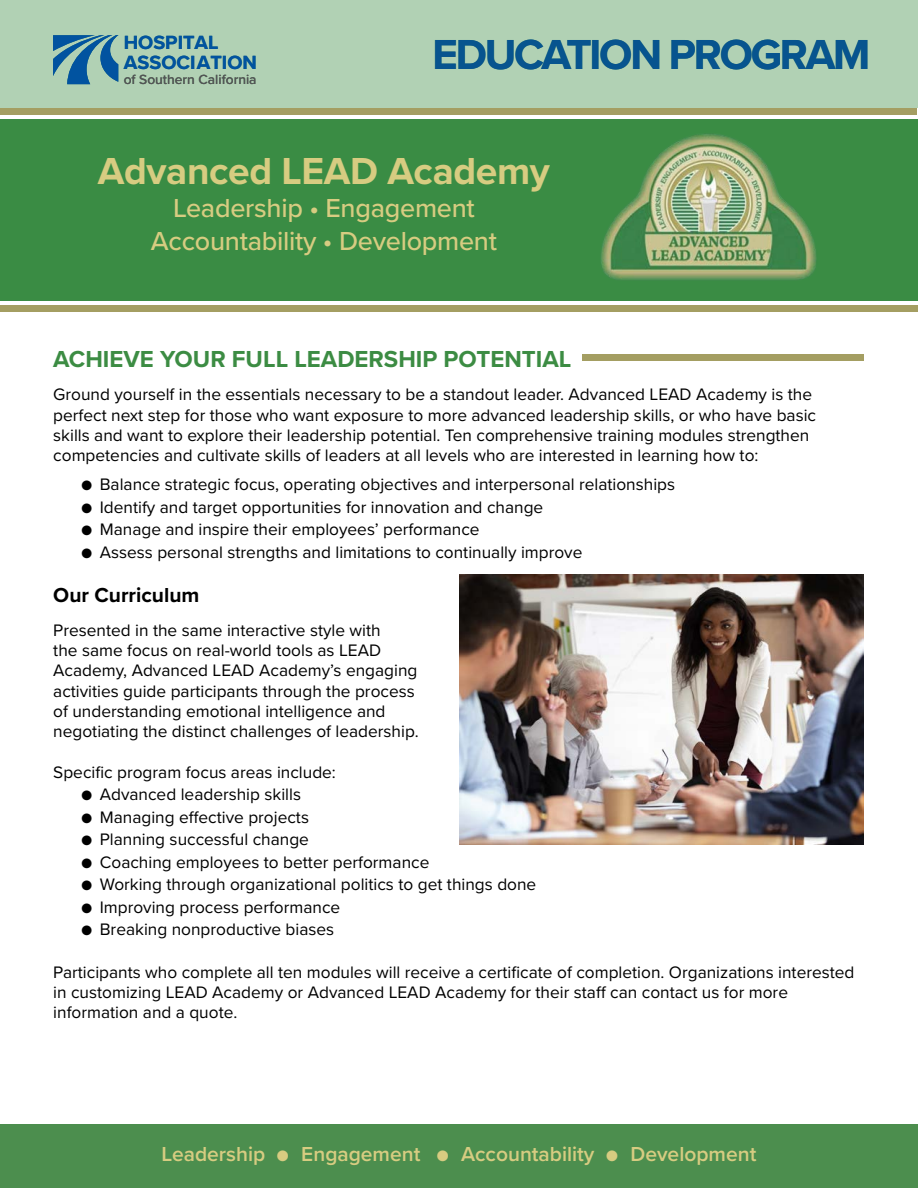
<style>
.page{position:relative;width:918px;height:1188px;background:#fff}
.page>*{position:absolute;margin:0;border:0;box-sizing:border-box;transform-origin:0 0}
.t1{font:700 43.5px "Proxima Nova";letter-spacing:-.05em;color:#07548f}
.t2{font:700 39px "Proxima Nova";letter-spacing:-.01em;color:#d7cc81}
.t3{font:500 27px "Proxima Nova";letter-spacing:-.01em;color:#d7cc81}
.Subhead{font:700 24px "Proxima Nova";color:#3c8c43}
.t4{font:600 21px "Proxima Nova";color:#d7cc81}
.Subhead_2{font:700 21px "Proxima Nova";color:#000}
.t5{font:700 19.8px/20.1px "Proxima Nova";color:#0153a0}
.Bullet_points{font:17.25px/20.2px "Proxima Nova";color:#000}
.t6{font:500 13.8px "Proxima Nova";color:#545457}
</style>
<div class="page">
<div style="left:582px;top:355px;width:282px;height:6px;background:#a49e62"></div>
<div style="left:0;top:1125px;width:918px;height:63px;background:#4c8e4e"></div>
<div style="left:0;top:0;width:918px;height:108px;background:#b1d1b4"></div>
<div style="left:0;top:119px;width:918px;height:181px;background:#3a8c44"></div>
<img style="left:601px;top:134px;width:216px;height:146px">
<div style="left:0;top:305px;width:918px;height:6px;background:#a49e62"></div>
<div style="left:0;top:108px;width:917px;height:6px;background:#a49e62"></div>
<img style="left:459px;top:574px;width:405px;height:270px">
<svg style="left:53px;top:35px;width:66px;height:49px"></svg>
<p class="t5" style="left:124px;top:32px;width:135px">HOSPITAL<br>ASSOCIATION</p>
<p class="t6" style="left:124px;top:69px;width:134px">of Southern California</p>
<p class="t1" style="left:432px;top:22px;width:440px">EDUCATION PROGRAM</p>
<p class="t2" style="left:98px;top:142px;width:454px">Advanced LEAD Academy</p>
<p class="t3" style="left:173px;top:188px;width:303px">Leadership • Engagement</p>
<p class="t3" style="left:151px;top:221px;width:348px">Accountability • Development</p>
<p class="Subhead" style="left:53px;top:341px;width:520px">ACHIEVE YOUR FULL LEADERSHIP POTENTIAL</p>
<p class="Bullet_points" style="left:53px;top:384px;width:764px">Ground yourself in the essentials necessary to be a standout leader. Advanced LEAD Academy is the perfect next step for those who want exposure to more advanced leadership skills, or who have basic skills and want to explore their leadership potential. Ten comprehensive training modules strengthen competencies and cultivate skills of leaders at all levels who are interested in learning how to:</p>
<p class="Bullet_points" style="left:82px;top:474px;width:595px">● Balance strategic focus, operating objectives and interpersonal relationships</p>
<p class="Bullet_points" style="left:82px;top:496px;width:463px">● Identify and target opportunities for innovation and change</p>
<p class="Bullet_points" style="left:82px;top:519px;width:400px">● Manage and inspire their employees’ performance</p>
<p class="Bullet_points" style="left:82px;top:541px;width:502px">● Assess personal strengths and limitations to continually improve</p>
<p class="Subhead_2" style="left:53px;top:580px;width:148px">Our Curriculum</p>
<p class="Bullet_points" style="left:53px;top:619px;width:367px">Presented in the same interactive style with<br>the same focus on real-world tools as LEAD Academy, Advanced LEAD Academy’s engaging activities guide participants through the process of understanding emotional intelligence and negotiating the distinct challenges of leadership.</p>
<p class="Bullet_points" style="left:53px;top:761px;width:284px">Specific program focus areas include:</p>
<p class="Bullet_points" style="left:82px;top:784px;width:221px">● Advanced leadership skills</p>
<p class="Bullet_points" style="left:82px;top:806px;width:229px">● Managing effective projects</p>
<p class="Bullet_points" style="left:82px;top:829px;width:229px">● Planning successful change</p>
<p class="Bullet_points" style="left:82px;top:851px;width:349px">● Coaching employees to better performance</p>
<p class="Bullet_points" style="left:82px;top:874px;width:456px">● Working through organizational politics to get things done</p>
<p class="Bullet_points" style="left:82px;top:896px;width:260px">● Improving process performance</p>
<p class="Bullet_points" style="left:82px;top:919px;width:254px">● Breaking nonproductive biases</p>
<p class="Bullet_points" style="left:53px;top:961px;width:803px">Participants who complete all ten modules will receive a certificate of completion. Organizations interested in customizing LEAD Academy or Advanced LEAD Academy for their staff can contact us for more information and a quote.</p>
<p class="t4" style="left:162px;top:1139px;width:596px">Leadership ● Engagement ● Accountability ● Development</p>
</div>
